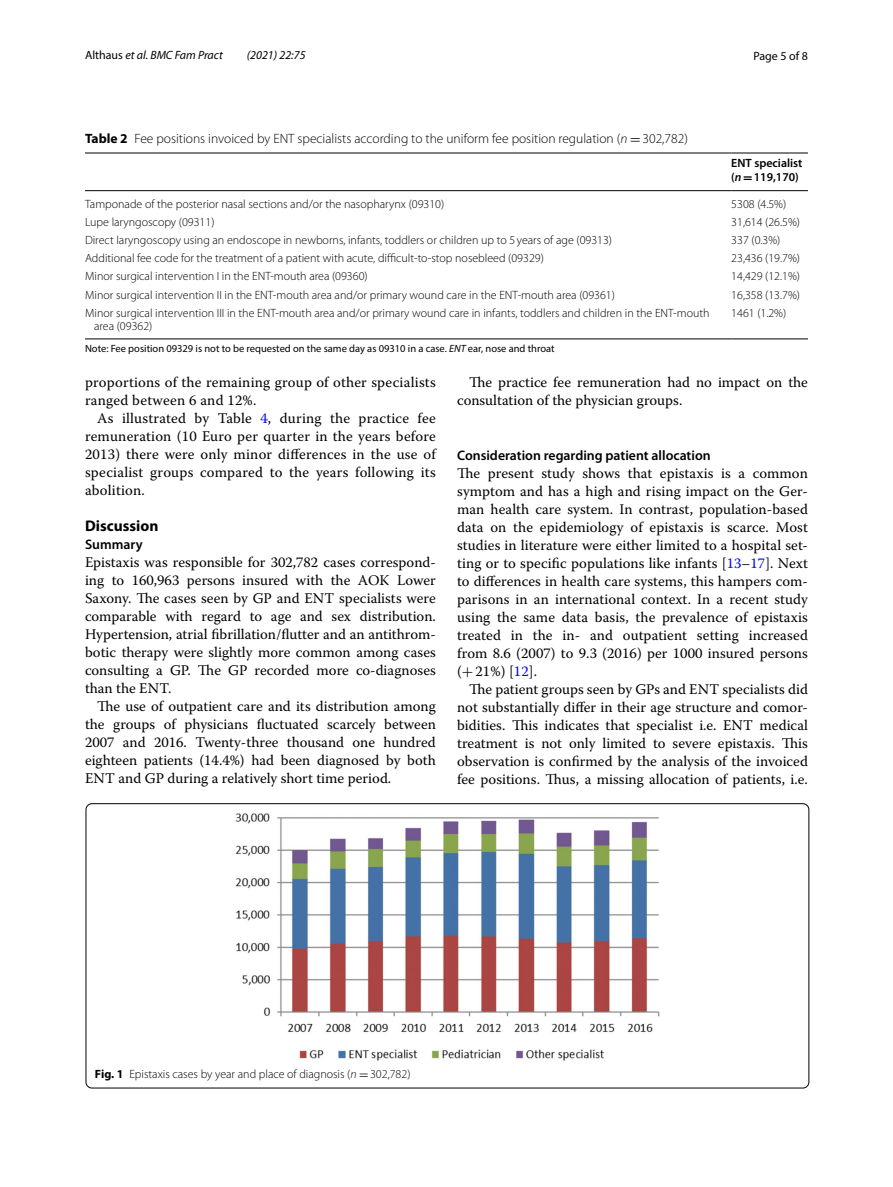
<style>
.page{position:relative;width:893px;height:1187px;background:#fff}
.page>*{position:absolute;margin:0;border:0;box-sizing:border-box;transform-origin:0 0}
.t1{font:700 15.45px "Myriad Pro";color:#000}
.t2{font:14.7px/18px "Warnock Pro";letter-spacing:.005em;color:#000;text-align:justify}
.t3{font:600 13.8px "Myriad Pro";color:#000}
.t4{font:300 13.5px "Myriad Pro";color:#000}
.t5{font:300 12px/13.5px "Myriad Pro";color:#000}
.t6{font:italic 12px "Myriad Pro";color:#000}
.t7{font:600 12px/13.5px "Myriad Pro";color:#000}
.t8{font:12px "Myriad Pro";color:#000}
.t9{font:10.5px "Myriad Pro";color:#000}
.s1{font-style:normal}
.s2{font-weight:700}
.s3{font-style:italic}
.s4{font-family:"MTSY";font-weight:400}
.s5{font-family:"SPSMTSYB Bold";font-weight:400}
.s6{color:#00f}
.s7{font-family:"MTSY"}
</style>
<div class="page">
<hr style="left:85px;top:153px;width:646px;height:1px;background:#000">
<hr style="left:85px;top:190px;width:646px;height:1px;background:#000">
<hr style="left:731px;top:153px;width:77px;height:1px;background:#000">
<hr style="left:731px;top:190px;width:77px;height:1px;background:#000">
<hr style="left:85px;top:338px;width:646px;height:1px;background:#000">
<hr style="left:731px;top:338px;width:77px;height:1px;background:#000">
<img style="left:235px;top:813px;width:425px;height:248px">
<p class="t6" style="left:85px;top:48px;width:139px"><span class="s1">Althaus</span> et al. BMC Fam Pract</p>
<p class="t6" style="left:247px;top:48px;width:60px">(2021) 22:75</p>
<p class="t8" style="left:753px;top:48px;width:56px">Page 5 of 8</p>
<p class="t4" style="left:85px;top:131px;width:604px"><span class="s2">Table 2</span> Fee positions invoiced by ENT specialists according to the uniform fee position regulation (<span class="s3">n</span> <span class="s4">=</span>302,782)</p>
<p class="t7" style="left:731px;top:156px;width:73px">ENT specialist (<span class="s3">n</span><span class="s5">=</span>119,170)</p>
<p class="t5" style="left:85px;top:197px;width:361px">Tamponade of the posterior nasal sections and/or the nasopharynx (09310)</p>
<p class="t5" style="left:731px;top:197px;width:57px">5308 (4.5%)</p>
<p class="t5" style="left:85px;top:215px;width:131px">Lupe laryngoscopy (09311)</p>
<p class="t5" style="left:731px;top:215px;width:70px">31,614 (26.5%)</p>
<p class="t5" style="left:85px;top:233px;width:529px">Direct laryngoscopy using an endoscope in newborns, infants, toddlers or children up to 5 years of age (09313)</p>
<p class="t5" style="left:731px;top:233px;width:51px">337 (0.3%)</p>
<p class="t5" style="left:85px;top:252px;width:460px">Additional fee code for the treatment of a patient with acute, difficult-to-stop nosebleed (09329)</p>
<p class="t5" style="left:731px;top:252px;width:70px">23,436 (19.7%)</p>
<p class="t5" style="left:85px;top:270px;width:284px">Minor surgical intervention I in the ENT-mouth area (09360)</p>
<p class="t5" style="left:731px;top:270px;width:70px">14,429 (12.1%)</p>
<p class="t5" style="left:85px;top:288px;width:531px">Minor surgical intervention II in the ENT-mouth area and/or primary wound care in the ENT-mouth area (09361)</p>
<p class="t5" style="left:731px;top:288px;width:70px">16,358 (13.7%)</p>
<p class="t5" style="left:94px;top:306px;width:617px;text-indent:-9px">Minor surgical intervention III in the ENT-mouth area and/or primary wound care in infants, toddlers and children in the ENT-mouth area (09362)</p>
<p class="t5" style="left:731px;top:306px;width:57px">1461 (1.2%)</p>
<p class="t9" style="left:85px;top:342px;width:471px">Note: Fee position 09329 is not to be requested on the same day as 09310 in a case. <span class="s3">ENT</span> ear, nose and throat</p>
<p class="t2" style="left:85px;top:373px;width:352px">proportions of the remaining group of other specialists ranged between 6 and 12%.</p>
<p class="t2" style="left:85px;top:409px;width:352px;text-indent:12px">As illustrated by Table <span class="s6">4</span>, during the practice fee remuneration (10 Euro per quarter in the years before 2013) there were only minor differences in the use of specialist groups compared to the years following its abolition.</p>
<p class="t1" style="left:85px;top:516px;width:75px">Discussion</p>
<p class="t3" style="left:85px;top:535px;width:59px">Summary</p>
<p class="t2" style="left:85px;top:553px;width:352px">Epistaxis was responsible for 302,782 cases correspond&shy;ing to 160,963 persons insured with the AOK Lower Saxony. The cases seen by GP and ENT specialists were comparable with regard to age and sex distribution.<br>Hypertension, atrial fibrillation/flutter and an antithrom&shy;botic therapy were slightly more common among cases consulting a GP. The GP recorded more co-diagnoses than the ENT.</p>
<p class="t2" style="left:85px;top:697px;width:352px;text-indent:12px">The use of outpatient care and its distribution among the groups of physicians fluctuated scarcely between 2007 and 2016. Twenty-three thousand one hundred eighteen patients (14.4%) had been diagnosed by both ENT and GP during a relatively short time period.</p>
<p class="t2" style="left:457px;top:373px;width:352px;text-indent:12px">The practice fee remuneration had no impact on the consultation of the physician groups.</p>
<p class="t3" style="left:457px;top:446px;width:255px">Consideration regarding patient allocation</p>
<p class="t2" style="left:457px;top:464px;width:352px">The present study shows that epistaxis is a common symptom and has a high and rising impact on the Ger&shy;man health care system. In contrast, population-based data on the epidemiology of epistaxis is scarce. Most studies in literature were either limited to a hospital set&shy;ting or to specific populations like infants [<span class="s6">13</span>–<span class="s6">17</span>]. Next to differences in health care systems, this hampers com&shy;parisons in an international context. In a recent study using the same data basis, the prevalence of epistaxis treated in the in- and outpatient setting increased from 8.6 (2007) to 9.3 (2016) per 1000 insured persons (<span class="s7">+</span>21%) [<span class="s6">12</span>].</p>
<p class="t2" style="left:457px;top:679px;width:352px;text-indent:12px">The patient groups seen by GPs and ENT specialists did not substantially differ in their age structure and comor&shy;bidities. This indicates that specialist i.e. ENT medical treatment is not only limited to severe epistaxis. This observation is confirmed by the analysis of the invoiced fee positions. Thus, a missing allocation of patients, i.e.</p>
<p class="t5" style="left:95px;top:1067px;width:317px"><span class="s2">Fig. 1</span> Epistaxis cases by year and place of diagnosis (<span class="s3">n</span> <span class="s4">=</span>302,782)</p>
</div>
